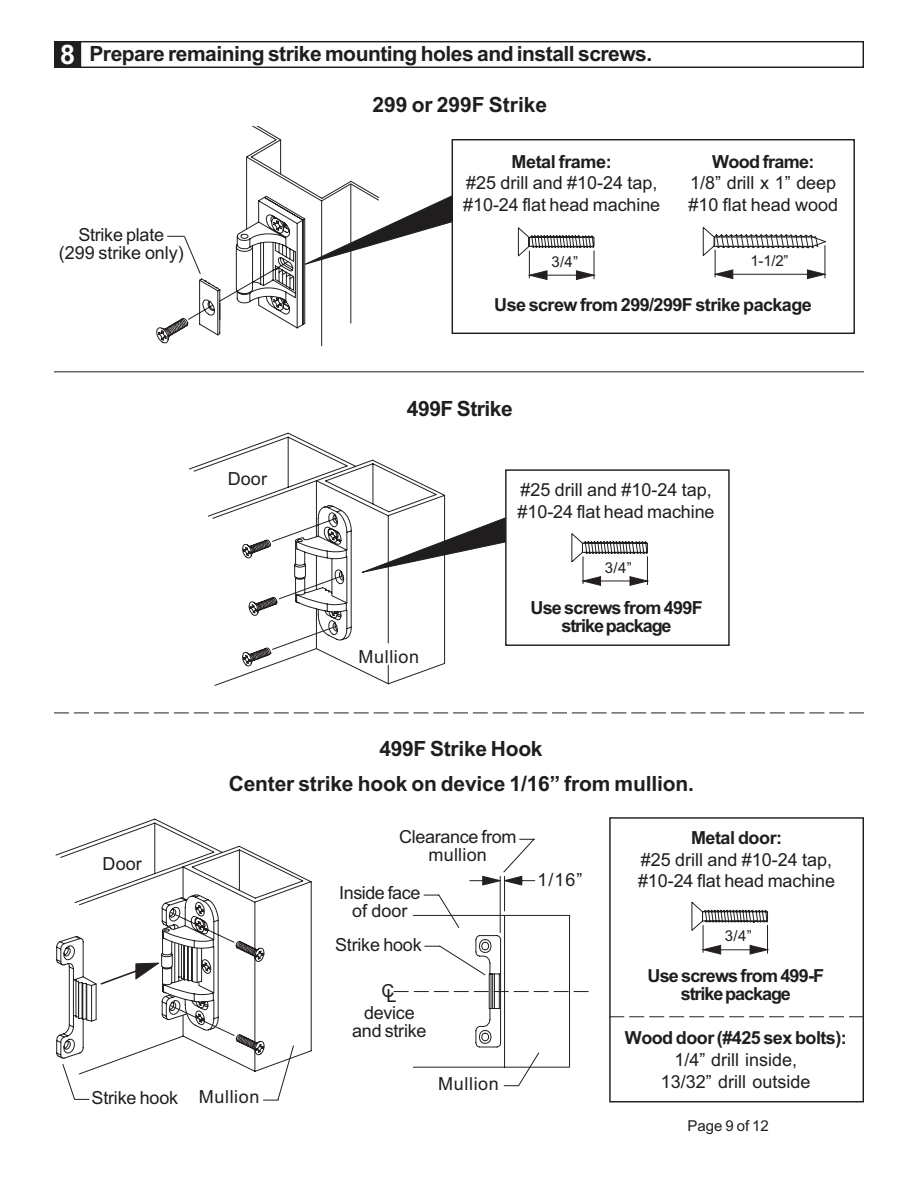
<style>
.page{position:relative;width:918px;height:1188px;background:#fff}
.page>*{position:absolute;margin:0;border:0;box-sizing:border-box;transform-origin:0 0}
.t1{font:700 21px/34.2px "Arial";letter-spacing:-.02em;color:#201d1e;text-align:center}
.t2{font:700 21px "Arial";color:#201d1e}
.t3{font:18px/21.6px "Arial";color:#201d1e;text-align:center}
.t4{font:700 18px/18px "Arial";letter-spacing:-.04em;color:#201d1e;text-align:center}
.t5{font:18px/18px "Arial";letter-spacing:-.02em;color:#201d1e;text-align:center}
.t6{font:18px/18px "Arial";letter-spacing:-.025em;color:#201d1e;text-align:center}
.t7{font:18px "Arial";letter-spacing:.035em;color:#201d1e}
.t8{font:15px "Arial";letter-spacing:-.005em;color:#201d1e}
.s1{font-size:27px;color:#fff}
.s2{font-weight:700}
</style>
<div class="page">
<svg style="left:54px;top:41px;width:810px;height:27px"></svg>
<hr style="left:54px;top:371px;width:810px;height:1px;background:#201d1e">
<div style="left:452px;top:139px;width:403px;height:195px;background:#fff;border:1px solid #201d1e"></div>
<svg style="left:702px;top:227px;width:125px;height:52px"></svg>
<svg style="left:156px;top:127px;width:439px;height:219px"></svg>
<svg style="left:54px;top:713px;width:810px;height:1px"></svg>
<svg style="left:189px;top:432px;width:256px;height:252px"></svg>
<svg style="left:214px;top:575px;width:130px;height:111px"></svg>
<div style="left:505px;top:469px;width:225px;height:177px;background:#fff;border:1px solid #201d1e"></div>
<svg style="left:353px;top:480px;width:295px;height:106px"></svg>
<div style="left:609px;top:817px;width:255px;height:285px;background:#fff;border:1px solid #201d1e"></div>
<svg style="left:691px;top:901px;width:77px;height:53px"></svg>
<svg style="left:55px;top:818px;width:257px;height:240px"></svg>
<svg style="left:56px;top:897px;width:238px;height:204px"></svg>
<svg style="left:609px;top:1016px;width:255px;height:1px"></svg>
<svg style="left:393px;top:838px;width:196px;height:249px"></svg>
<p class="t1" style="left:60px;top:37px;width:594px"><span class="s1">8</span> Prepare remaining strike mounting holes and install screws.</p>
<p class="t2" style="left:372px;top:90px;width:176px">299 or 299F Strike</p>
<p class="t3" style="left:59px;top:225px;width:127px;line-height:18px">Strike plate (299 strike only)</p>
<p class="t3" style="left:103px;top:852px;width:41px">Door</p>
<p class="t3" style="left:463px;top:150px;width:198px"><span class="s2">Metal frame:<br></span>#25 drill and #10-24 tap, #10-24 flat head machine</p>
<p class="t3" style="left:689px;top:150px;width:151px"><span class="s2">Wood frame:<br></span>1/8” drill x 1” deep #10 flat head wood</p>
<p class="t8" style="left:551px;top:251px;width:28px">3/4”</p>
<p class="t8" style="left:750px;top:250px;width:40px">1-1/2”</p>
<p class="t4" style="left:494px;top:296px;width:319px">Use screw from 299/299F strike package</p>
<p class="t3" style="left:228px;top:468px;width:41px">Door</p>
<p class="t1" style="left:407px;top:392px;width:107px">499F Strike</p>
<p class="t3" style="left:518px;top:479px;width:198px;text-align:left">#25 drill and #10-24 tap, #10-24 flat head machine</p>
<p class="t8" style="left:605px;top:557px;width:28px">3/4”</p>
<p class="t7" style="left:359px;top:644px;width:62px">Mullion</p>
<p class="t4" style="left:530px;top:598px;width:174px">Use screws from 499F strike package</p>
<p class="t1" style="left:229px;top:732px;width:467px">499F Strike Hook<br>Center strike hook on device 1/16” from mullion.</p>
<p class="t5" style="left:399px;top:828px;width:119px">Clearance from mullion</p>
<p class="t6" style="left:339px;top:884px;width:83px">Inside face of door</p>
<p class="t3" style="left:335px;top:933px;width:88px">Strike hook</p>
<p class="t3" style="left:537px;top:869px;width:46px">1/16”</p>
<p class="t3" style="left:638px;top:827px;width:199px"><span class="s2">Metal door:<br></span>#25 drill and #10-24 tap, #10-24 flat head machine</p>
<p class="t8" style="left:725px;top:926px;width:28px">3/4”</p>
<p class="t3" style="left:92px;top:1087px;width:169px">Strike hook Mullion</p>
<p class="t3" style="left:364px;top:983px;width:52px;line-height:19.8px">CL device</p>
<p class="t3" style="left:352px;top:1020px;width:76px">and strike</p>
<p class="t7" style="left:438px;top:1071px;width:62px">Mullion</p>
<p class="t4" style="left:647px;top:967px;width:178px">Use screws from 499-F strike package</p>
<p class="t3" style="left:625px;top:1027px;width:223px"><span class="s2">Wood door (#425 sex bolts):<br></span>1/4” drill inside,<br>13/32” drill outside</p>
<p class="t8" style="left:688px;top:1115px;width:83px">Page 9 of 12</p>
</div>
